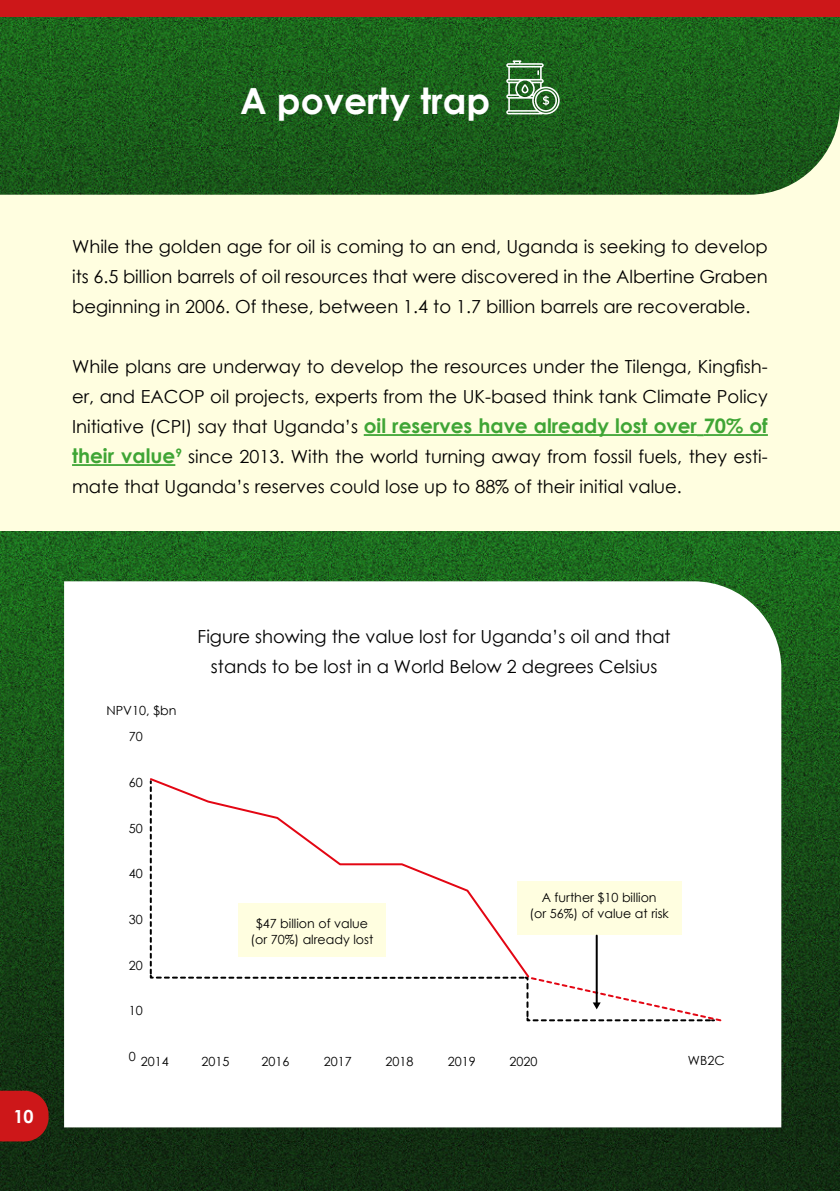
<style>
.page{position:relative;width:840px;height:1191px;background:#fff}
.page>*{position:absolute;margin:0;border:0;box-sizing:border-box;transform-origin:0 0}
.t1{font:700 36px "Century Gothic";color:#fff}
.t2{font:700 20px "Century Gothic";color:#3fa535}
.t3{font:18px/30px "Century Gothic";color:#000}
.t4{font:700 18px "Century Gothic";color:#fff}
.t5{font:12.6px/15.2px "Century Gothic";color:#000;text-align:center}
.s1{font-weight:400;font-size:18px;color:#000}
.s2{font-weight:700;font-size:20px;color:#3fa535}
</style>
<div class="page">
<div style="left:0;top:0;width:839px;height:1191px;background:#fffee0"></div>
<img style="left:0;top:531px;width:839px;height:660px">
<div style="left:64px;top:581px;width:716px;height:546px;background:#fff"></div>
<img style="left:0;top:16px;width:839px;height:179px">
<div style="left:0;top:0;width:839px;height:16px;background:#cd1719"></div>
<hr style="left:363px;top:434px;width:333px;height:2px;background:#3fa535">
<svg style="left:696px;top:434px;width:7px;height:2px"></svg>
<hr style="left:703px;top:434px;width:64px;height:2px;background:#3fa535">
<hr style="left:72px;top:464px;width:103px;height:2px;background:#3fa535">
<svg style="left:506px;top:60px;width:53px;height:54px;background:#5c8e5c"></svg>
<div style="left:148px;top:776px;width:382px;height:203px;background:#fff"></div>
<svg style="left:149px;top:781px;width:573px;height:241px;background:#fcfaf6"></svg>
<svg style="left:0;top:1090px;width:49px;height:51px;background:#b61918"></svg>
<h1 class="t1" style="left:240px;top:74px;width:251px">A poverty trap</h1>
<p class="t3" style="left:72px;top:231px;width:697px;text-align:justify">While the golden age for oil is coming to an end, Uganda is seeking to develop its 6.5 billion barrels of oil resources that were discovered in the Albertine Graben beginning in 2006. Of these, between 1.4 to 1.7 billion barrels are recoverable.</p>
<p class="t3" style="left:72px;top:351px;width:697px">While plans are underway to develop the resources under the Tilenga, Kingfish&shy;er, and EACOP oil projects, experts from the UK-based think tank Climate Policy</p>
<p class="t2" style="left:72px;top:411px;width:697px"><span class="s1">Initiative (CPI) say that Uganda’s</span> oil reserves have already lost over 70% of</p>
<p class="t3" style="left:72px;top:441px;width:697px"><span class="s2">their value</span><sup>9</sup> since 2013. With the world turning away from fossil fuels, they esti&shy;mate that Uganda’s reserves could lose up to 88% of their initial value.</p>
<p class="t4" style="left:14px;top:1103px;width:22px">10</p>
<p class="t5" style="left:106px;top:703px;width:71px">NPV10, $bn</p>
<p class="t5" style="left:129px;top:729px;width:15px">70</p>
<p class="t5" style="left:129px;top:774px;width:15px">60</p>
<p class="t5" style="left:129px;top:820px;width:15px">50</p>
<p class="t5" style="left:129px;top:866px;width:15px">40</p>
<p class="t5" style="left:129px;top:911px;width:15px">30</p>
<p class="t5" style="left:129px;top:957px;width:15px">20</p>
<p class="t5" style="left:129px;top:1002px;width:15px">10</p>
<p class="t5" style="left:129px;top:1048px;width:8px">0</p>
<p class="t5" style="left:141px;top:1054px;width:29px">2014</p>
<p class="t3" style="left:197px;top:621px;width:474px;text-align:center">Figure showing the value lost for Uganda’s oil and that stands to be lost in a World Below 2 degrees Celsius</p>
<p class="t5" style="left:250px;top:916px;width:124px">$47 billion of value (or 70%) already lost</p>
<p class="t5" style="left:529px;top:890px;width:141px">A further $10 billion<br>(or 56%) of value at risk</p>
<p class="t5" style="left:201px;top:1054px;width:29px">2015</p>
<p class="t5" style="left:261px;top:1054px;width:29px">2016</p>
<p class="t5" style="left:324px;top:1054px;width:29px">2017</p>
<p class="t5" style="left:385px;top:1054px;width:29px">2018</p>
<p class="t5" style="left:447px;top:1054px;width:29px">2019</p>
<p class="t5" style="left:509px;top:1054px;width:29px">2020</p>
<p class="t5" style="left:687px;top:1053px;width:38px">WB2C</p>
</div>
